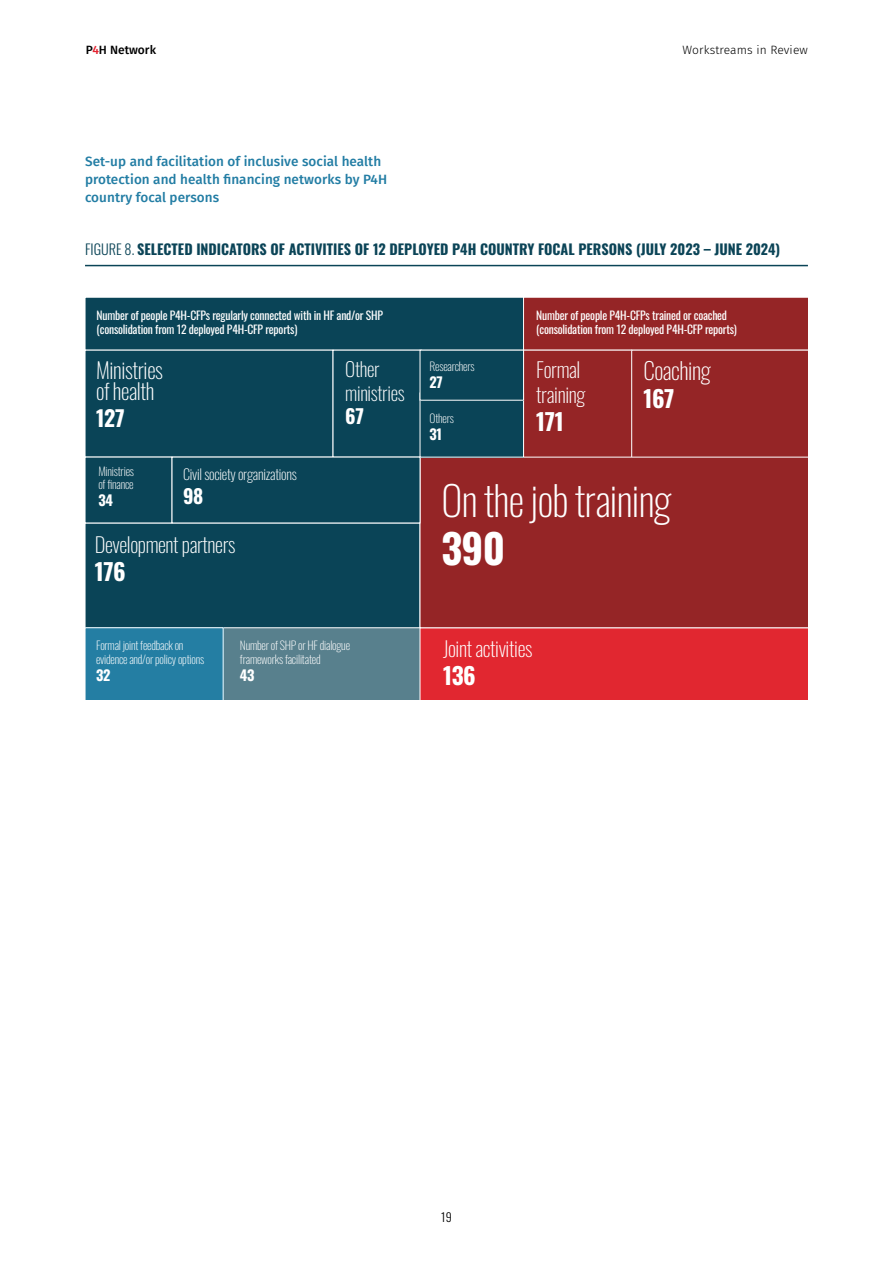
<style>
.page{position:relative;width:893px;height:1263px;background:#fff}
.page>*{position:absolute;margin:0;border:0;box-sizing:border-box;transform-origin:0 0}
.t1{font:200 40.65px "Oswald";letter-spacing:-.02em;color:#fff}
.t2{font:700 40.65px "Oswald";color:#fff}
.t3{font:700 23.25px "Oswald";letter-spacing:-.02em;color:#fff}
.t4{font:200 23.25px "Oswald";letter-spacing:-.02em;color:#fff}
.t5{font:200 21.9px/21.5px "Oswald";letter-spacing:-.02em;color:#fff}
.t6{font:700 21.9px "Oswald";color:#fff}
.t7{font:200 20.7px/24.8px "Oswald";letter-spacing:-.02em;color:#fff}
.t8{font:200 19.5px/23.4px "Oswald";letter-spacing:-.02em;color:#fff}
.t9{font:700 19.5px "Oswald";color:#fff}
.t10{font:700 14.25px "Oswald";color:#0b4457}
.t11{font:200 14.25px "Oswald";letter-spacing:-.02em;color:#fff}
.t12{font:700 14.25px "Oswald";letter-spacing:-.02em;color:#fff}
.t13{font:500 13.5px/18px "Fira Sans";letter-spacing:.005em;color:#227da4}
.t14{font:300 12px "Fira Sans";letter-spacing:.01em;color:#000}
.t15{font:500 12px "Fira Sans";color:#000}
.t16{font:300 12px "Oswald";color:#000}
.t17{font:11.7px/14px "Oswald";letter-spacing:-.02em;color:#fff}
.t18{font:200 11.7px/14px "Oswald";letter-spacing:-.02em;color:#fff}
.s1{color:#e42230}
.s2{font-weight:300}
</style>
<div class="page">
<hr style="left:85px;top:265px;width:723px;height:1px;background:#0b4457">
<div style="left:85px;top:297px;width:438px;height:53px;background:#0a4457"></div>
<div style="left:85px;top:297px;width:439px;height:53px;border:1px solid #fff"></div>
<div style="left:85px;top:350px;width:248px;height:107px;background:#0a4457"></div>
<div style="left:333px;top:350px;width:89px;height:107px;background:#0a4457"></div>
<div style="left:523px;top:297px;width:285px;height:160px;background:#952526"></div>
<div style="left:85px;top:523px;width:335px;height:105px;background:#0a4457"></div>
<svg style="left:85px;top:627px;width:723px;height:72px;background:#985261"></svg>
<div style="left:420px;top:457px;width:388px;height:171px;background:#952526"></div>
<div style="left:85px;top:457px;width:87px;height:66px;background:#0a4457"></div>
<div style="left:420px;top:393px;width:103px;height:64px;background:#0a4457"></div>
<div style="left:172px;top:457px;width:248px;height:66px;background:#0a4457"></div>
<div style="left:420px;top:350px;width:103px;height:50px;background:#0a4457"></div>
<p class="t15" style="left:86px;top:40px;width:72px">P<span class="s1">4</span>H Network</p>
<p class="t13" style="left:85px;top:151px;width:304px">Set-up and facilitation of inclusive social health protection and health financing networks by P4H country focal persons</p>
<p class="t14" style="left:682px;top:41px;width:127px">Workstreams in Review</p>
<p class="t10" style="left:85px;top:236px;width:697px"><span class="s2">FIGURE 8.</span> SELECTED INDICATORS OF ACTIVITIES OF 12 DEPLOYED P4H COUNTRY FOCAL PERSONS (JULY 2023 – JUNE 2024)</p>
<p class="t17" style="left:97px;top:307px;width:288px">Number of people P4H-CFPs regularly connected with in HF and/or SHP (consolidation from 12 deployed P4H-CFP reports)</p>
<p class="t17" style="left:536px;top:307px;width:202px">Number of people P4H-CFPs trained or coached (consolidation from 12 deployed P4H-CFP reports)</p>
<h3 class="t5" style="left:96px;top:357px;width:68px">Ministries of health</h3>
<h3 class="t6" style="left:96px;top:398px;width:30px">127</h3>
<h2 class="t4" style="left:643px;top:350px;width:69px">Coaching</h2>
<h2 class="t3" style="left:643px;top:378px;width:32px">167</h2>
<h3 class="t8" style="left:345px;top:356px;width:61px">Other ministries</h3>
<h3 class="t9" style="left:345px;top:399px;width:20px">67</h3>
<h3 class="t7" style="left:536px;top:355px;width:51px">Formal training</h3>
<h2 class="t3" style="left:536px;top:401px;width:29px">171</h2>
<p class="t18" style="left:430px;top:358px;width:47px">Researchers</p>
<p class="t12" style="left:430px;top:369px;width:15px">27</p>
<p class="t18" style="left:430px;top:410px;width:26px">Others</p>
<p class="t12" style="left:430px;top:422px;width:14px">31</p>
<p class="t18" style="left:98px;top:463px;width:37px;line-height:13.2px">Ministries of finance</p>
<p class="t12" style="left:98px;top:487px;width:16px">34</p>
<p class="t11" style="left:183px;top:462px;width:115px">Civil society organizations</p>
<h3 class="t9" style="left:183px;top:478px;width:22px">98</h3>
<h3 class="t7" style="left:95px;top:531px;width:142px">Development partners</h3>
<h2 class="t3" style="left:95px;top:551px;width:32px">176</h2>
<p class="t18" style="left:96px;top:637px;width:110px">Formal joint feedback on evidence and/or policy options</p>
<p class="t12" style="left:96px;top:662px;width:16px">32</p>
<p class="t18" style="left:240px;top:637px;width:112px">Number of SHP or HF dialogue frameworks facilitated</p>
<p class="t12" style="left:240px;top:662px;width:16px">43</p>
<h1 class="t1" style="left:441px;top:464px;width:231px">On the job training</h1>
<h1 class="t2" style="left:441px;top:513px;width:65px">390</h1>
<h3 class="t7" style="left:443px;top:634px;width:91px">Joint activities</h3>
<h2 class="t3" style="left:443px;top:655px;width:34px">136</h2>
<p class="t16" style="left:441px;top:1207px;width:12px">19</p>
</div>
